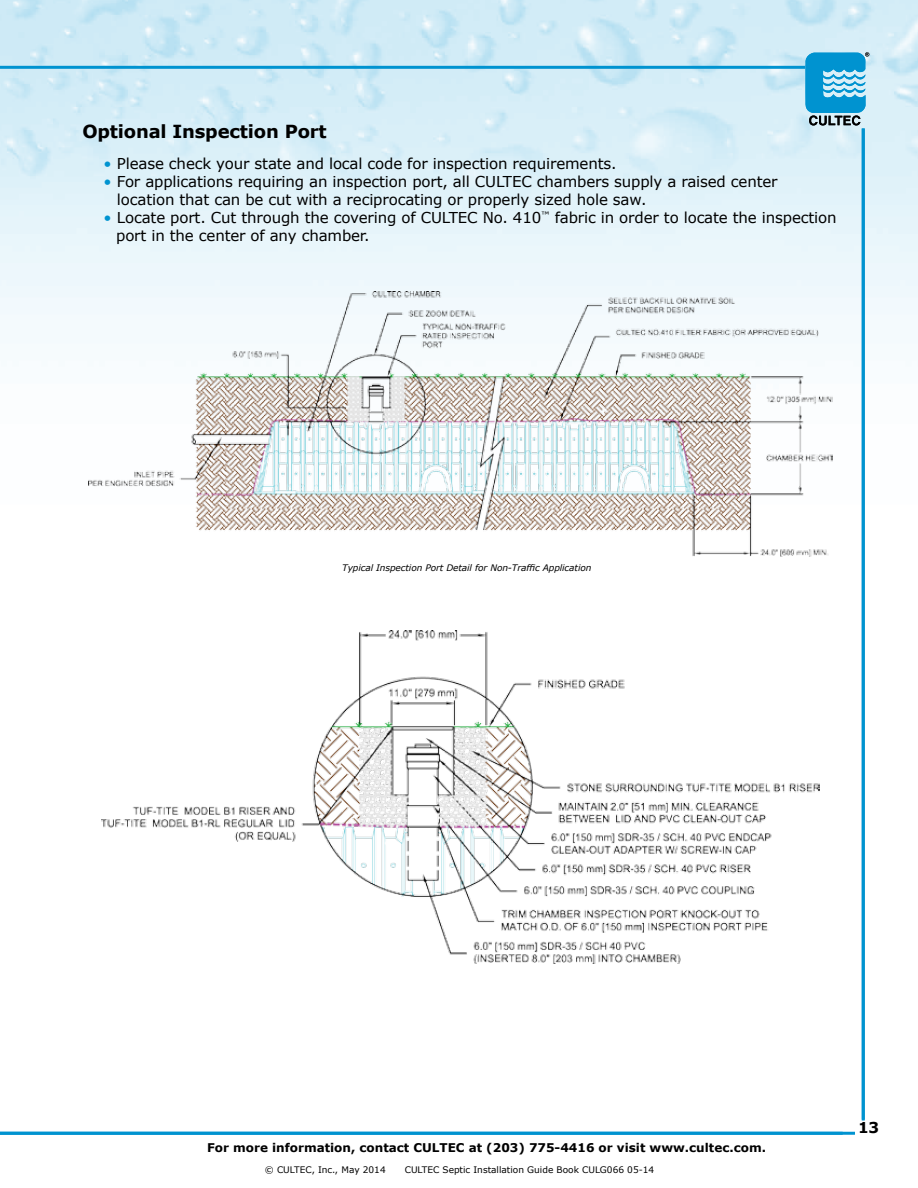
<style>
.page{position:relative;width:918px;height:1188px;background:#fff}
.page>*{position:absolute;margin:0;border:0;box-sizing:border-box;transform-origin:0 0}
.t1{font:700 18px "Verdana";letter-spacing:-.01em;color:#000}
.t2{font:15px/18px "Verdana";letter-spacing:-.01em;color:#000}
.t3{font:700 15px "Verdana";color:#000}
.t4{font:700 12px "Verdana";color:#000}
.t5{font:9px "Verdana";color:#000}
.t6{font:italic 9px "Verdana";letter-spacing:-.01em;color:#000}
.s1{color:#0093d0}
</style>
<div class="page">
<img style="left:0;top:0;width:918px;height:1132px">
<hr style="left:0;top:1132px;width:843px;height:3px;background:#0093d0">
<hr style="left:862px;top:128px;width:3px;height:992px;background:#0093d0">
<hr style="left:0;top:66px;width:805px;height:3px;background:#0093d0">
<svg style="left:805px;top:52px;width:64px;height:73px;background:#48a9d1"></svg>
<img style="left:88px;top:291px;width:745px;height:266px">
<img style="left:101px;top:630px;width:719px;height:333px">
<p class="t1" style="left:82px;top:118px;width:246px">Optional Inspection Port</p>
<p class="t2" style="left:103px;top:155px;width:515px"><span class="s1">•</span> Please check your state and local code for inspection requirements.</p>
<p class="t2" style="left:117px;top:173px;width:662px;text-indent:-14px"><span class="s1">•</span> For applications requiring an inspection port, all CULTEC chambers supply a raised center location that can be cut with a reciprocating or properly sized hole saw.</p>
<p class="t2" style="left:116px;top:209px;width:722px;text-indent:-13px"><span class="s1">•</span> Locate port. Cut through the covering of CULTEC No. 410<sup>™</sup> fabric in order to locate the inspection port in the center of any chamber.</p>
<p class="t6" style="left:342px;top:561px;width:251px">Typical Inspection Port Detail for Non-Traffic Application</p>
<p class="t4" style="left:207px;top:1140px;width:561px">For more information, contact CULTEC at (203) 775-4416 or visit www.cultec.com.</p>
<p class="t5" style="left:265px;top:1163px;width:122px">© CULTEC, Inc., May 2014</p>
<p class="t5" style="left:405px;top:1163px;width:251px">CULTEC Septic Installation Guide Book CULG066 05-14</p>
<p class="t3" style="left:858px;top:1117px;width:23px">13</p>
</div>
